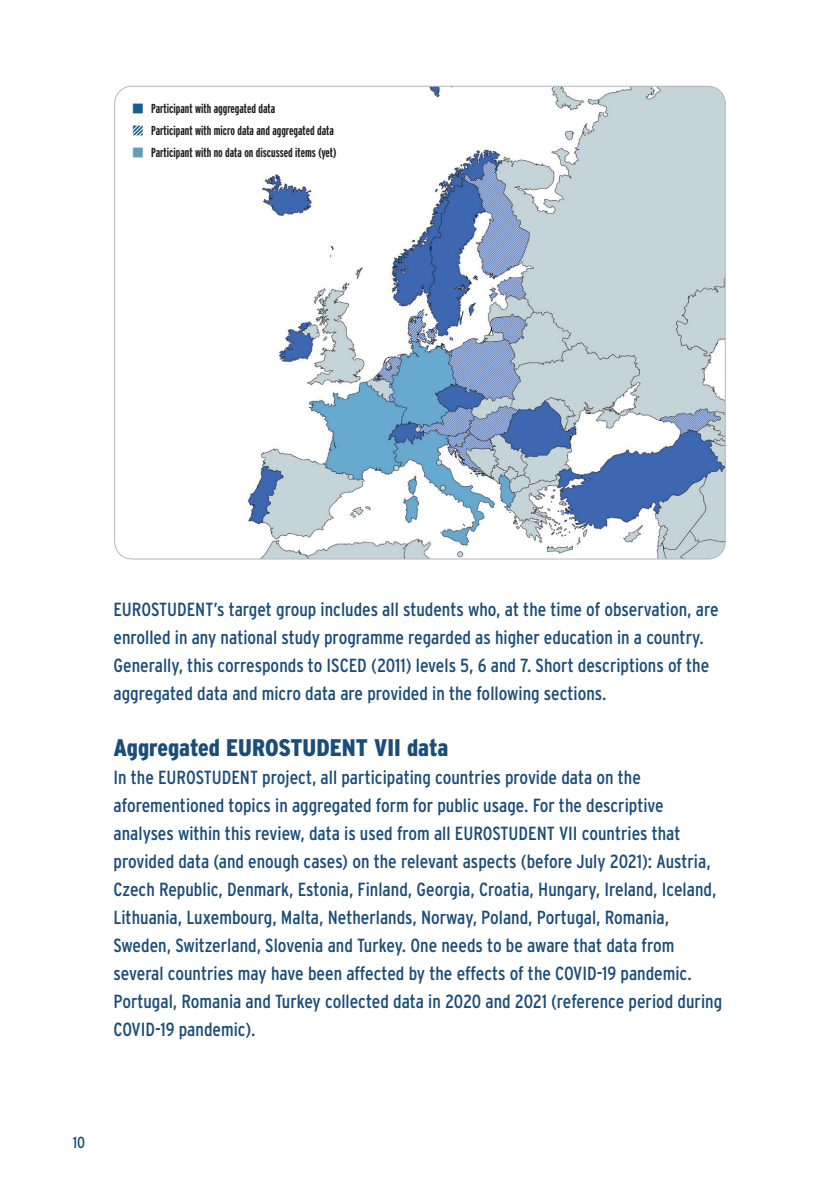
<style>
.page{position:relative;width:840px;height:1191px;background:#fff}
.page>*{position:absolute;margin:0;border:0;box-sizing:border-box;transform-origin:0 0}
.t1{font:900 condensed 24px "Interstate";color:#1b4d79}
.t2{font:condensed 19px/28px "Interstate";color:#1b4d79}
.t3{font:condensed 16px "Interstate";color:#1b4d79}
.t4{font:700 extra-condensed 13px/22px "Interstate";color:#231f20}
</style>
<div class="page">
<img style="left:116px;top:86px;width:608px;height:473px">
<svg style="left:133px;top:103px;width:10px;height:10px"></svg>
<svg style="left:128px;top:122px;width:19px;height:19px"></svg>
<svg style="left:133px;top:147px;width:10px;height:10px"></svg>
<p class="t4" style="left:151px;top:97px;width:187px">Participant with aggregated data<br>Participant with micro data and aggregated data<br>Participant with no data on discussed items (yet)</p>
<p class="t2" style="left:113px;top:595px;width:606px">EUROSTUDENT’s target group includes all students who, at the time of observation, are enrolled in any national study programme regarded as higher education in a country.<br>Generally, this corresponds to ISCED (2011) levels 5, 6 and 7. Short descriptions of the aggregated data and micro data are provided in the following sections.</p>
<p class="t1" style="left:113px;top:734px;width:336px">Aggregated EUROSTUDENT VII data</p>
<p class="t2" style="left:113px;top:763px;width:610px">In the EUROSTUDENT project, all participating countries provide data on the aforementioned topics in aggregated form for public usage. For the descriptive analyses within this review, data is used from all EUROSTUDENT VII countries that provided data (and enough cases) on the relevant aspects (before July 2021): Austria, Czech Republic, Denmark, Estonia, Finland, Georgia, Croatia, Hungary, Ireland, Iceland, Lithuania, Luxembourg, Malta, Netherlands, Norway, Poland, Portugal, Romania, Sweden, Switzerland, Slovenia and Turkey. One needs to be aware that data from several countries may have been affected by the effects of the COVID-19 pandemic.<br>Portugal, Romania and Turkey collected data in 2020 and 2021 (reference period during COVID-19 pandemic).</p>
<p class="t3" style="left:73px;top:1133px;width:14px">10</p>
</div>
